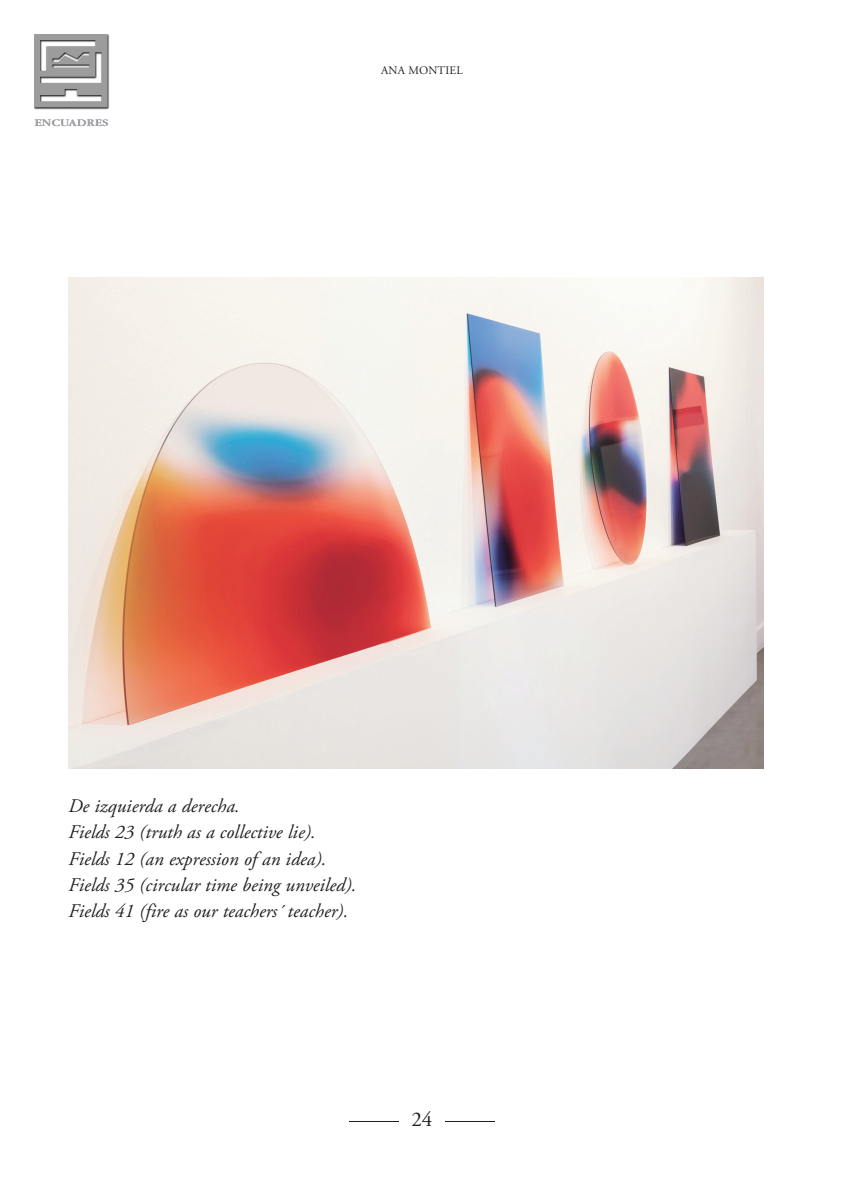
<style>
.page{position:relative;width:844px;height:1191px;background:#fff}
.page>*{position:absolute;margin:0;border:0;box-sizing:border-box;transform-origin:0 0}
.t1{font:21px "Adobe Garamond Pro";color:#231f20}
.t2{font:italic 19.25px/26.2px "Adobe Garamond Pro";color:#231f20}
.t3{font:11.55px "Adobe Garamond Pro";letter-spacing:.015em;color:#231f20}
.t4{font:10.5px "Garamond";letter-spacing:.03em;color:#6c6d70;scale:1.24 1}
</style>
<div class="page">
<div style="left:35px;top:35px;width:76px;height:76px;background:#f2f2f2"></div>
<img style="left:35px;top:35px;width:74px;height:74px">
<hr style="left:349px;top:1121px;width:49px;height:1px;background:#231f20">
<hr style="left:445px;top:1121px;width:50px;height:1px;background:#231f20">
<img style="left:68px;top:278px;width:695px;height:490px">
<p class="t4" style="left:35px;top:117px;width:61px">ENCUADRES</p>
<p class="t3" style="left:381px;top:66px;width:83px">ANA MONTIEL</p>
<p class="t2" style="left:68px;top:794px;width:289px">De izquierda a derecha.<br>Fields 23 (truth as a collective lie).<br>Fields 12 (an expression of an idea).<br>Fields 35 (circular time being unveiled).<br>Fields 41 (fire as our teachers´ teacher).</p>
<p class="t1" style="left:411px;top:1110px;width:22px">24</p>
</div>
